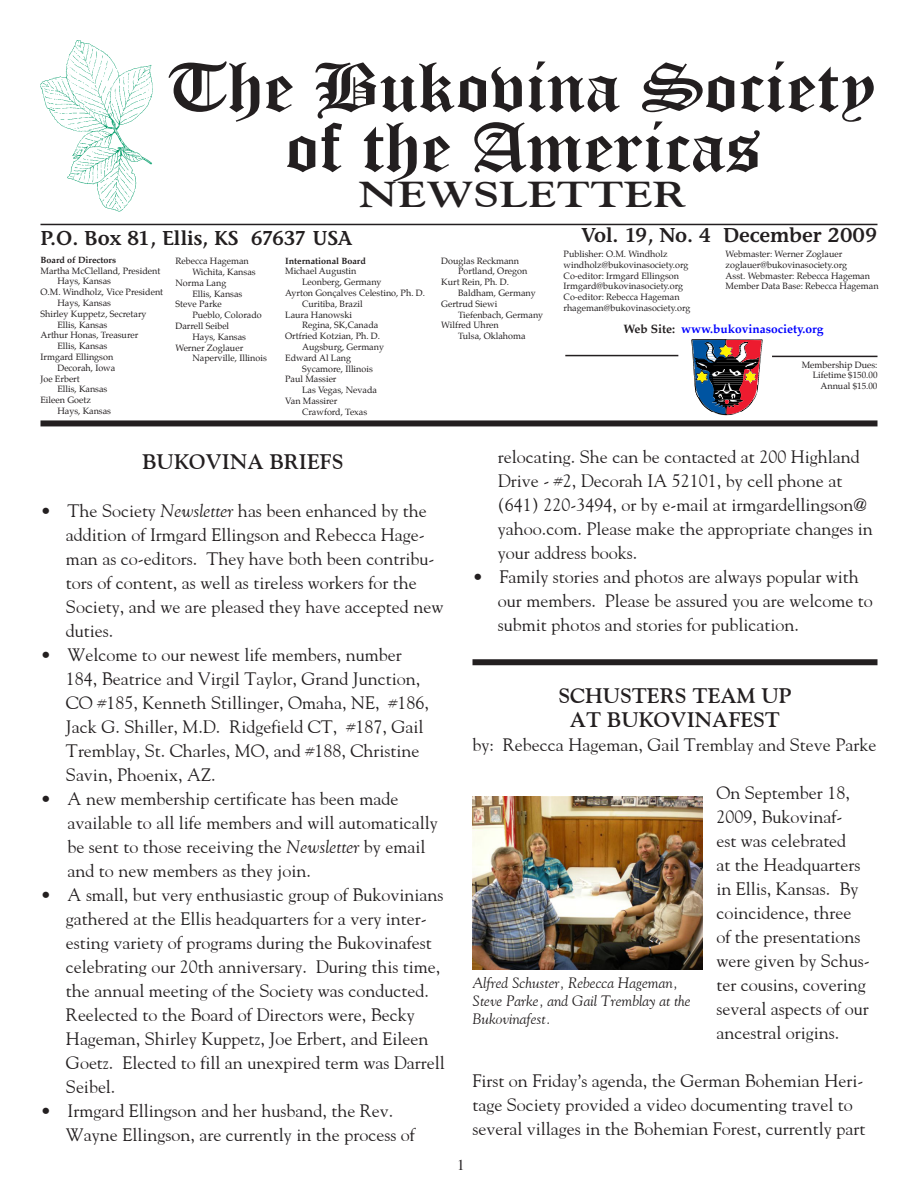
<style>
.page{position:relative;width:918px;height:1188px;background:#fff}
.page>*{position:absolute;margin:0;border:0;box-sizing:border-box;transform-origin:0 0}
.t1{font:72px/60px "Chaucer DTC";color:#231f20;text-align:center;scale:1.2 1}
.t2{font:700 36px "Goudy";color:#231f20;scale:1.3 1}
.t3{font:21px "Stone Informal Semi Bold DTC";color:#231f20}
.t4{font:700 21px/24px "Goudy";color:#231f20;text-align:center}
.t5{font:18px/24px "Goudy";color:#231f20}
.t6{font:italic 15px/18px "Goudy";color:#231f20}
.t7{font:15px "Times";color:#231f20}
.t8{font:700 12px "Palatino";color:#00f}
.t9{font:9px/10.8px "Palatino";color:#231f20}
.t10{font:700 9px "Palatino";color:#231f20}
.s1{color:#231f20}
.s2{font-style:italic}
</style>
<div class="page">
<hr style="left:40px;top:224px;width:838px;height:1px;background:#231f20">
<img style="left:40px;top:40px;width:113px;height:171px">
<div style="left:40px;top:420px;width:838px;height:6px;background:#231f20"></div>
<hr style="left:565px;top:355px;width:113px;height:1px;background:#231f20">
<img style="left:691px;top:339px;width:72px;height:6px">
<img style="left:692px;top:339px;width:69px;height:76px">
<hr style="left:772px;top:356px;width:106px;height:1px;background:#231f20">
<div style="left:472px;top:659px;width:406px;height:6px;background:#231f20"></div>
<img style="left:472px;top:796px;width:231px;height:173px">
<h1 class="t1" style="left:171px;top:63px;width:588px">The Bukovina Society of the Americas</h1>
<h2 class="t2" style="left:359px;top:173px;width:253px">NEWSLETTER</h2>
<p class="t3" style="left:40px;top:231px;width:314px">P.O. Box 81, Ellis, KS 67637 USA</p>
<p class="t3" style="left:581px;top:227px;width:298px">Vol. 19, No. 4 December 2009</p>
<p class="t9" style="left:176px;top:256px;width:75px">Rebecca Hageman</p>
<p class="t9" style="left:192px;top:267px;width:65px">Wichita, Kansas</p>
<p class="t9" style="left:176px;top:278px;width:52px">Norma Lang</p>
<p class="t9" style="left:192px;top:289px;width:52px">Ellis, Kansas</p>
<p class="t9" style="left:176px;top:300px;width:48px">Steve Parke</p>
<p class="t9" style="left:192px;top:310px;width:71px">Pueblo, Colorado</p>
<p class="t9" style="left:176px;top:321px;width:55px">Darrell Seibel</p>
<p class="t9" style="left:192px;top:332px;width:55px">Hays, Kansas</p>
<p class="t9" style="left:176px;top:343px;width:69px">Werner Zoglauer</p>
<p class="t9" style="left:192px;top:354px;width:76px">Naperville, Illinois</p>
<p class="t9" style="left:564px;top:249px;width:105px">Publisher: O.M. Windholz</p>
<p class="t9" style="left:726px;top:249px;width:118px">Webmaster: Werner Zoglauer</p>
<p class="t9" style="left:564px;top:260px;width:126px">windholz@bukovinasociety.org</p>
<p class="t9" style="left:726px;top:260px;width:123px">zoglauer@bukovinasociety.org</p>
<p class="t9" style="left:564px;top:271px;width:117px">Co-editor: Irmgard Ellingson</p>
<p class="t9" style="left:726px;top:271px;width:146px">Asst. Webmaster: Rebecca Hageman</p>
<p class="t9" style="left:564px;top:282px;width:121px">Irmgard@bukovinasociety.org</p>
<p class="t9" style="left:726px;top:282px;width:154px">Member Data Base: Rebecca Hageman</p>
<p class="t9" style="left:564px;top:292px;width:128px">Co-editor: Rebecca Hageman rhageman@bukovinasociety.org</p>
<p class="t10" style="left:40px;top:255px;width:77px">Board of Directors</p>
<p class="t9" style="left:40px;top:266px;width:121px">Martha McClelland, President</p>
<p class="t9" style="left:57px;top:277px;width:55px">Hays, Kansas</p>
<p class="t9" style="left:40px;top:287px;width:124px">O.M. Windholz, Vice President</p>
<p class="t9" style="left:57px;top:298px;width:55px">Hays, Kansas</p>
<p class="t9" style="left:40px;top:309px;width:108px">Shirley Kuppetz, Secretary</p>
<p class="t9" style="left:57px;top:320px;width:52px">Ellis, Kansas</p>
<p class="t9" style="left:40px;top:331px;width:99px">Arthur Honas, Treasurer</p>
<p class="t9" style="left:57px;top:341px;width:52px">Ellis, Kansas</p>
<p class="t9" style="left:40px;top:352px;width:74px">Irmgard Ellingson</p>
<p class="t9" style="left:57px;top:363px;width:59px">Decorah, Iowa</p>
<p class="t9" style="left:40px;top:374px;width:41px">Joe Erbert</p>
<p class="t9" style="left:57px;top:385px;width:52px">Ellis, Kansas</p>
<p class="t9" style="left:40px;top:395px;width:52px">Eileen Goetz</p>
<p class="t9" style="left:57px;top:406px;width:55px">Hays, Kansas</p>
<p class="t10" style="left:285px;top:256px;width:82px">International Board</p>
<p class="t9" style="left:285px;top:267px;width:73px">Michael Augustin</p>
<p class="t9" style="left:302px;top:277px;width:81px">Leonberg, Germany</p>
<p class="t9" style="left:285px;top:288px;width:141px">Ayrton Gonçalves Celestino, Ph. D.</p>
<p class="t9" style="left:302px;top:299px;width:62px">Curitiba, Brazil</p>
<p class="t9" style="left:285px;top:310px;width:68px">Laura Hanowski</p>
<p class="t9" style="left:302px;top:321px;width:78px">Regina, SK,Canada</p>
<p class="t9" style="left:285px;top:331px;width:96px">Ortfried Kotzian, Ph. D.</p>
<p class="t9" style="left:302px;top:342px;width:83px">Augsburg, Germany</p>
<p class="t9" style="left:285px;top:353px;width:67px">Edward Al Lang</p>
<p class="t9" style="left:302px;top:364px;width:72px">Sycamore, Illinois</p>
<p class="t9" style="left:285px;top:375px;width:53px">Paul Massier</p>
<p class="t9" style="left:302px;top:385px;width:77px">Las Vegas, Nevada</p>
<p class="t9" style="left:285px;top:396px;width:54px">Van Massirer</p>
<p class="t9" style="left:302px;top:407px;width:67px">Crawford, Texas</p>
<p class="t9" style="left:441px;top:256px;width:79px">Douglas Reckmann</p>
<p class="t9" style="left:458px;top:267px;width:71px">Portland, Oregon</p>
<p class="t9" style="left:441px;top:277px;width:69px">Kurt Rein, Ph. D.</p>
<p class="t9" style="left:458px;top:288px;width:79px">Baldham, Germany</p>
<p class="t9" style="left:441px;top:299px;width:58px">Gertrud Siewi</p>
<p class="t9" style="left:458px;top:310px;width:87px">Tiefenbach, Germany</p>
<p class="t9" style="left:441px;top:321px;width:59px">Wilfred Uhren</p>
<p class="t9" style="left:458px;top:331px;width:69px">Tulsa, Oklahoma</p>
<p class="t8" style="left:623px;top:323px;width:202px"><span class="s1">Web Site:</span> www.bukovinasociety.org</p>
<p class="t9" style="left:802px;top:360px;width:77px;text-align:right">Membership Dues:<br>Lifetime $150.00<br>Annual $15.00</p>
<p class="t4" style="left:143px;top:449px;width:202px">BUKOVINA BRIEFS</p>
<p class="t5" style="left:66px;top:498px;width:379px;text-indent:-25px">• The Society <span class="s2">Newsletter</span> has been enhanced by the addition of Irmgard Ellingson and Rebecca Hage&shy;man as co-editors. They have both been contribu&shy;tors of content, as well as tireless workers for the Society, and we are pleased they have accepted new duties.</p>
<p class="t5" style="left:66px;top:642px;width:365px;text-indent:-26px">• Welcome to our newest life members, number 184, Beatrice and Virgil Taylor, Grand Junction, CO #185, Kenneth Stillinger, Omaha, NE, #186, Jack G. Shiller, M.D. Ridgefield CT, #187, Gail Tremblay, St. Charles, MO, and #188, Christine Savin, Phoenix, AZ.</p>
<p class="t5" style="left:67px;top:786px;width:372px;text-indent:-27px">• A new membership certificate has been made available to all life members and will automatically be sent to those receiving the <span class="s2">Newsletter</span> by email and to new members as they join.</p>
<p class="t5" style="left:66px;top:882px;width:380px;text-indent:-26px">• A small, but very enthusiastic group of Bukovinians gathered at the Ellis headquarters for a very inter&shy;esting variety of programs during the Bukovinafest celebrating our 20th anniversary. During this time, the annual meeting of the Society was conducted.<br>Reelected to the Board of Directors were, Becky Hageman, Shirley Kuppetz, Joe Erbert, and Eileen Goetz. Elected to fill an unexpired term was Darrell Seibel.</p>
<p class="t5" style="left:66px;top:1098px;width:350px;text-indent:-26px">• Irmgard Ellingson and her husband, the Rev.<br>Wayne Ellingson, are currently in the process of</p>
<p class="t5" style="left:498px;top:444px;width:376px">relocating. She can be contacted at 200 Highland Drive - #2, Decorah IA 52101, by cell phone at (641) 220-3494, or by e-mail at irmgardellingson@ yahoo.com. Please make the appropriate changes in your address books.</p>
<p class="t5" style="left:498px;top:564px;width:376px;text-indent:-26px">• Family stories and photos are always popular with our members. Please be assured you are welcome to submit photos and stories for publication.</p>
<p class="t7" style="left:457px;top:1158px;width:9px">1</p>
<p class="t4" style="left:558px;top:683px;width:235px">SCHUSTERS TEAM UP<br>AT BUKOVINAFEST</p>
<p class="t5" style="left:472px;top:732px;width:405px">by: Rebecca Hageman, Gail Tremblay and Steve Parke</p>
<p class="t5" style="left:716px;top:780px;width:155px">On September 18,<br>2009, Bukovinaf-<br>est was celebrated<br>at the Headquarters in Ellis, Kansas. By coincidence, three of the presentations were given by Schus&shy;ter cousins, covering several aspects of our ancestral origins.</p>
<p class="t5" style="left:472px;top:1068px;width:394px">First on Friday’s agenda, the German Bohemian Heri&shy;tage Society provided a video documenting travel to several villages in the Bohemian Forest, currently part</p>
<p class="t6" style="left:472px;top:973px;width:220px">Alfred Schuster, Rebecca Hageman,<br>Steve Parke, and Gail Tremblay at the<br>Bukovinafest.</p>
</div>
